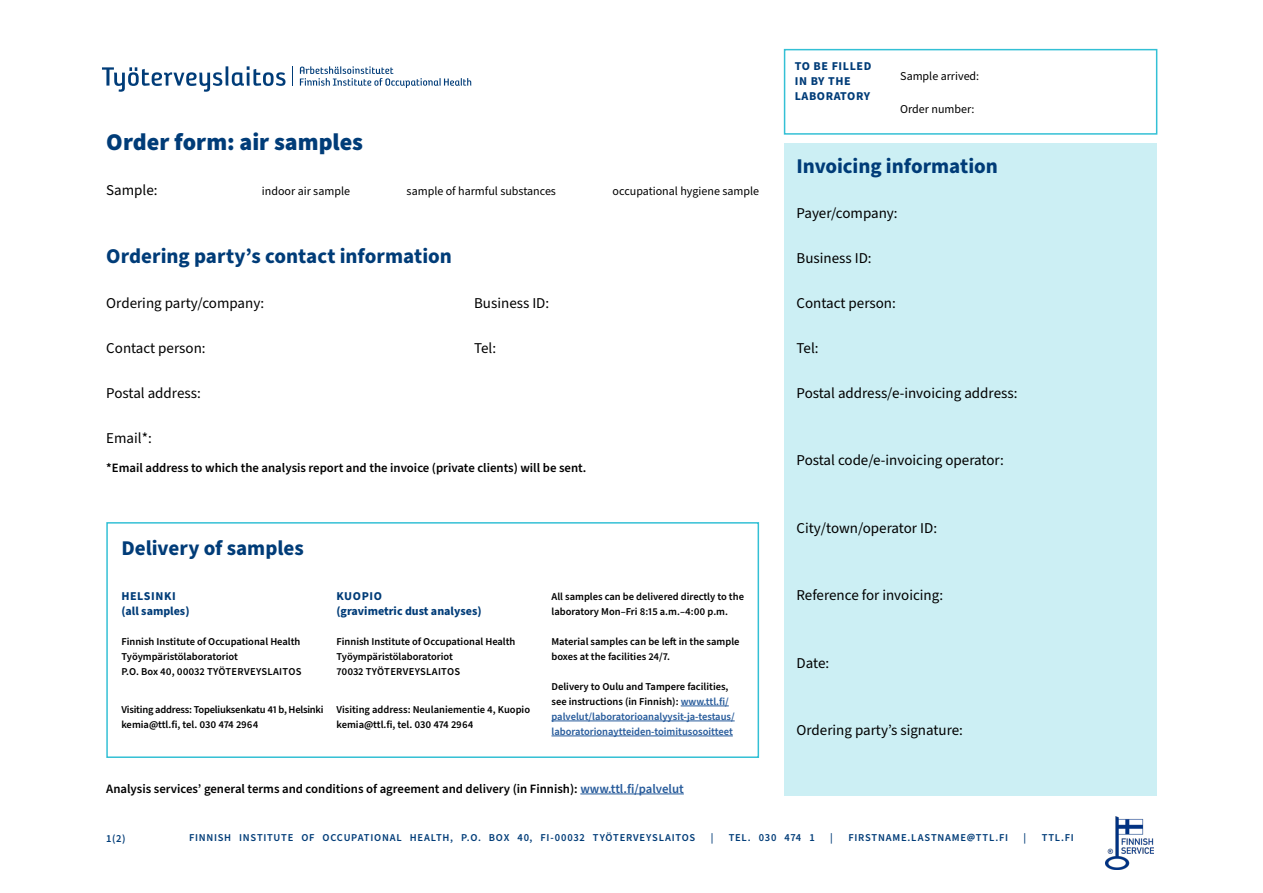
<style>
.page{position:relative;width:1263px;height:893px;background:#fff}
.page>*{position:absolute;margin:0;border:0;box-sizing:border-box;transform-origin:0 0}
.Otsikko_1{font:900 24px "Source Sans Pro";color:#003c78}
.Otsikko_2{font:700 21px "Source Sans Pro";color:#003c78}
.Otsikko_2_span{font:700 21px "Source Sans Pro";color:#003c78}
.Lomaketeksti_lista{font:15px "Source Sans Pro";color:#000}
.Kuvateksti{font:600 12.75px "Source Sans Pro";color:#000}
.Lomaketeksti_lista-2{font:12px "Source Sans Pro";color:#000}
.näytteiden_toimitusohjeet_otsikko{font:700 12px/15px "Source Sans Pro";color:#003c78}
.laboratorio_täyttää{font:700 12px/15px "Source Sans Pro";letter-spacing:.05em;color:#003c78}
.Lomaketeksti_lista_pienempi_8_pt{font:12px "Source Sans Pro";color:#000}
.infolaatikko{font:600 10.5px/15px "Source Sans Pro";color:#275b9b}
.näytteiden_toimitusohjeet_copy{font:600 10.5px "Source Sans Pro";color:#000}
.infolaatikko-2{font:600 10.5px/15px "Source Sans Pro";color:#000}
.t1{font:600 10.5px "Source Sans Pro";letter-spacing:.07em;color:#003c78}
.näytteiden_toimitusohjeet{font:600 10.5px "Source Sans Pro";color:#000}
.näytteiden_toimitusohjeet_-21{font:600 10.5px "Source Sans Pro";letter-spacing:-.02em;color:#000}
.näytteiden_toimitusohjeet_copy-2{font:600 10.5px "Source Sans Pro";letter-spacing:.025em;color:#000}
.s1{color:#000}
.s2{color:#275b9b}
</style>
<div class="page">
<svg style="left:102px;top:67px;width:183px;height:25px"></svg>
<svg style="left:292px;top:67px;width:1px;height:19px"></svg>
<svg style="left:300px;top:67px;width:171px;height:21px"></svg>
<img style="left:1105px;top:816px;width:48px;height:53px">
<div style="left:106px;top:522px;width:653px;height:236px;border:2px solid #33c0d5"></div>
<div style="left:784px;top:143px;width:373px;height:652px;background:#cceff4"></div>
<hr style="left:681px;top:706px;width:48px;height:1px;background:#275b9b">
<hr style="left:551px;top:721px;width:184px;height:1px;background:#275b9b">
<hr style="left:551px;top:736px;width:182px;height:1px;background:#275b9b">
<hr style="left:580px;top:794px;width:104px;height:1px;background:#275b9b">
<div style="left:784px;top:49px;width:373px;height:86px;border:2px solid #33c0d5"></div>
<h1 class="Otsikko_1" style="left:106px;top:125px;width:258px">Order form: air samples</h1>
<p class="Lomaketeksti_lista" style="left:106px;top:180px;width:53px">Sample:</p>
<p class="Lomaketeksti_lista-2" style="left:262px;top:183px;width:90px">indoor air sample</p>
<p class="Lomaketeksti_lista-2" style="left:407px;top:183px;width:151px">sample of harmful substances</p>
<p class="Lomaketeksti_lista-2" style="left:613px;top:183px;width:148px">occupational hygiene sample</p>
<h2 class="Otsikko_2" style="left:106px;top:241px;width:347px">Ordering party’s contact information</h2>
<p class="Lomaketeksti_lista" style="left:106px;top:293px;width:159px">Ordering party/company:</p>
<p class="Lomaketeksti_lista" style="left:106px;top:338px;width:101px">Contact person:</p>
<p class="Lomaketeksti_lista" style="left:474px;top:293px;width:77px">Business ID:</p>
<p class="Lomaketeksti_lista" style="left:474px;top:338px;width:24px">Tel:</p>
<p class="Lomaketeksti_lista" style="left:106px;top:383px;width:96px">Postal address:</p>
<p class="Lomaketeksti_lista" style="left:106px;top:428px;width:47px">Email*:</p>
<p class="Kuvateksti" style="left:106px;top:459px;width:481px">*Email address to which the analysis report and the invoice (private clients) will be sent.</p>
<h2 class="Otsikko_2_span" style="left:121px;top:534px;width:184px">Delivery of samples</h2>
<p class="näytteiden_toimitusohjeet_otsikko" style="left:121px;top:589px;width:70px">HELSINKI (all samples)</p>
<p class="näytteiden_toimitusohjeet" style="left:121px;top:635px;width:181px">Finnish Institute of Occupational Health</p>
<p class="näytteiden_toimitusohjeet_copy" style="left:121px;top:650px;width:118px">Työympäristölaboratoriot</p>
<p class="näytteiden_toimitusohjeet_copy" style="left:121px;top:665px;width:182px">P.O. Box 40, 00032 TYÖTERVEYSLAITOS</p>
<p class="näytteiden_toimitusohjeet_-21" style="left:121px;top:702px;width:204px">Visiting address: Topeliuksenkatu 41 b, Helsinki</p>
<p class="näytteiden_toimitusohjeet_copy" style="left:121px;top:717px;width:138px">kemia@ttl.fi, tel. 030 474 2964</p>
<p class="näytteiden_toimitusohjeet_otsikko" style="left:336px;top:589px;width:147px">KUOPIO<br>(gravimetric dust analyses)</p>
<p class="näytteiden_toimitusohjeet" style="left:336px;top:635px;width:181px">Finnish Institute of Occupational Health</p>
<p class="näytteiden_toimitusohjeet_copy" style="left:336px;top:650px;width:118px">Työympäristölaboratoriot</p>
<p class="näytteiden_toimitusohjeet_copy-2" style="left:336px;top:665px;width:125px">70032 TYÖTERVEYSLAITOS</p>
<p class="näytteiden_toimitusohjeet" style="left:336px;top:702px;width:195px">Visiting address: Neulaniementie 4, Kuopio</p>
<p class="näytteiden_toimitusohjeet_copy" style="left:336px;top:717px;width:138px">kemia@ttl.fi, tel. 030 474 2964</p>
<p class="infolaatikko-2" style="left:551px;top:589px;width:194px">All samples can be delivered directly to the laboratory Mon–Fri 8:15 a.m.–4:00 p.m.</p>
<p class="infolaatikko-2" style="left:551px;top:634px;width:190px">Material samples can be left in the sample boxes at the facilities 24/7.</p>
<p class="infolaatikko" style="left:551px;top:679px;width:185px"><span class="s1">Delivery to Oulu and Tampere facilities, see instructions (in Finnish):</span> www.ttl.fi/ palvelut/laboratorioanalyysit-ja-testaus/ laboratorionaytteiden-toimitusosoitteet</p>
<p class="Kuvateksti" style="left:106px;top:780px;width:579px">Analysis services’ general terms and conditions of agreement and delivery (in Finnish): <span class="s2">www.ttl.fi/palvelut</span></p>
<p class="laboratorio_täyttää" style="left:795px;top:59px;width:78px">TO BE FILLED<br>IN BY THE<br>LABORATORY</p>
<p class="Lomaketeksti_lista_pienempi_8_pt" style="left:900px;top:68px;width:81px">Sample arrived:</p>
<p class="Lomaketeksti_lista_pienempi_8_pt" style="left:900px;top:101px;width:76px">Order number:</p>
<h2 class="Otsikko_2" style="left:796px;top:151px;width:203px">Invoicing information</h2>
<p class="Lomaketeksti_lista" style="left:796px;top:203px;width:103px">Payer/company:</p>
<p class="Lomaketeksti_lista" style="left:796px;top:248px;width:77px">Business ID:</p>
<p class="Lomaketeksti_lista" style="left:796px;top:293px;width:101px">Contact person:</p>
<p class="Lomaketeksti_lista" style="left:796px;top:338px;width:24px">Tel:</p>
<p class="Lomaketeksti_lista" style="left:796px;top:383px;width:222px">Postal address/e-invoicing address:</p>
<p class="Lomaketeksti_lista" style="left:796px;top:450px;width:209px">Postal code/e-invoicing operator:</p>
<p class="Lomaketeksti_lista" style="left:796px;top:518px;width:142px">City/town/operator ID:</p>
<p class="Lomaketeksti_lista" style="left:796px;top:585px;width:148px">Reference for invoicing:</p>
<p class="Lomaketeksti_lista" style="left:796px;top:653px;width:34px">Date:</p>
<p class="Lomaketeksti_lista" style="left:796px;top:720px;width:168px">Ordering party’s signature:</p>
<p class="t1" style="left:106px;top:831px;width:21px">1(2)</p>
<p class="t1" style="left:189px;top:831px;width:507px">FINNISH INSTITUTE OF OCCUPATIONAL HEALTH, P.O. BOX 40, FI-00032 TYÖTERVEYSLAITOS</p>
<p class="t1" style="left:711px;top:831px;width:4px">|</p>
<p class="t1" style="left:729px;top:831px;width:87px">TEL. 030 474 1</p>
<p class="t1" style="left:830px;top:831px;width:4px">|</p>
<p class="t1" style="left:848px;top:831px;width:161px">FIRSTNAME.LASTNAME@TTL.FI</p>
<p class="t1" style="left:1023px;top:831px;width:4px">|</p>
<p class="t1" style="left:1042px;top:831px;width:34px">TTL.FI</p>
</div>
